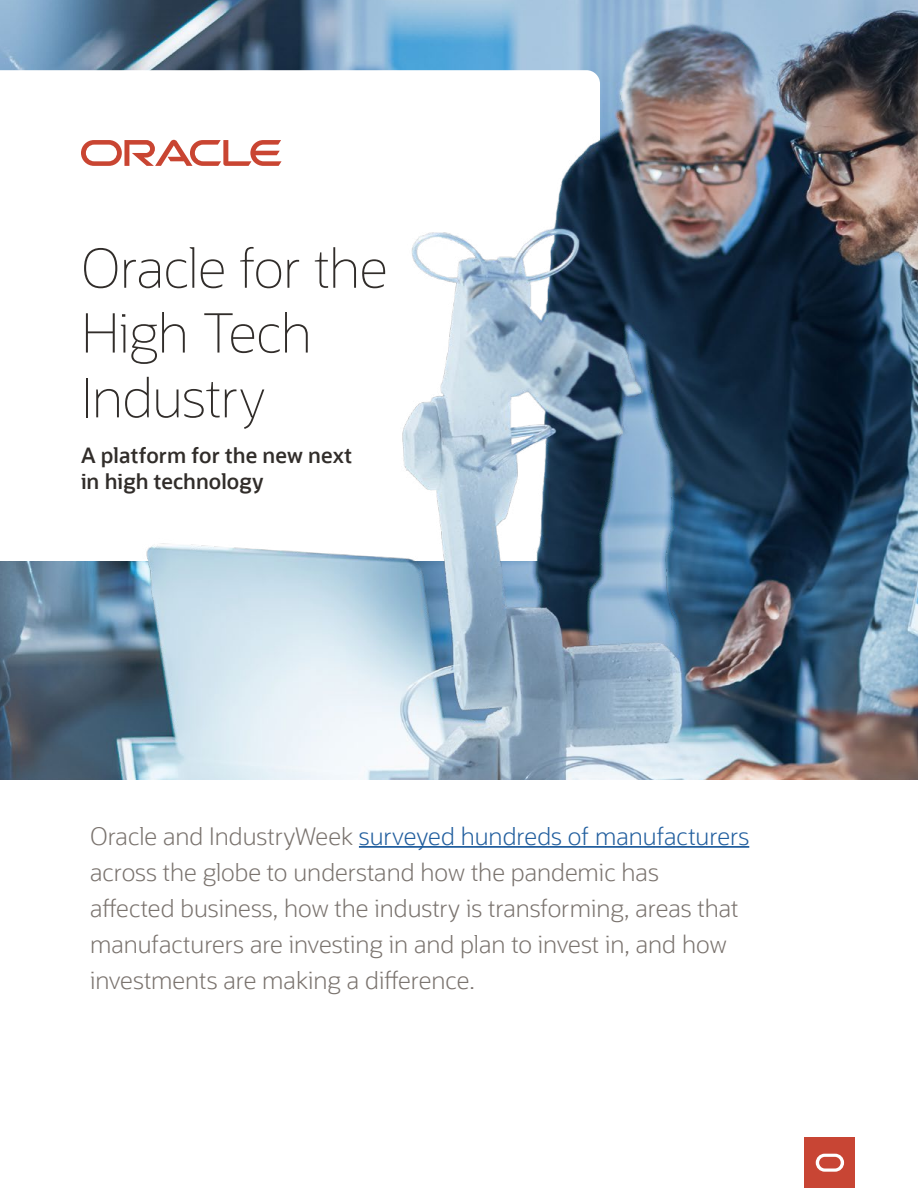
<style>
.page{position:relative;width:918px;height:1188px;background:#fff}
.page>*{position:absolute;margin:0;border:0;box-sizing:border-box;transform-origin:0 0}
.t1{font:200 54px/64.8px "Oracle Sans";letter-spacing:-.015em;color:#312d2a}
.t2{font:300 24px/36px "Oracle Sans";color:#7a736e}
.t3{font:600 21px/25.5px "Oracle Sans";color:#312d2a}
.s1{color:#215e9e}
</style>
<div class="page">
<img style="left:0;top:0;width:918px;height:779px">
<hr style="left:359px;top:846px;width:390px;height:2px;background:#215e9e">
<svg style="left:0;top:70px;width:600px;height:491px"></svg>
<svg style="left:81px;top:140px;width:201px;height:26px"></svg>
<div style="left:805px;top:1137px;width:50px;height:51px;background:#c84534"></div>
<svg style="left:816px;top:1154px;width:28px;height:18px"></svg>
<p class="t1" style="left:81px;top:236px;width:308px">Oracle for the<br>High Tech<br>Industry</p>
<p class="t3" style="left:81px;top:443px;width:273px">A platform for the new next in high technology</p>
<p class="t2" style="left:90px;top:819px;width:661px">Oracle and IndustryWeek <span class="s1">surveyed hundreds of manufacturers </span>across the globe to understand how the pandemic has</p>
<p class="t2" style="left:90px;top:891px;width:650px">affected business, how the industry is transforming, areas that manufacturers are investing in and plan to invest in, and how investments are making a difference.</p>
</div>
